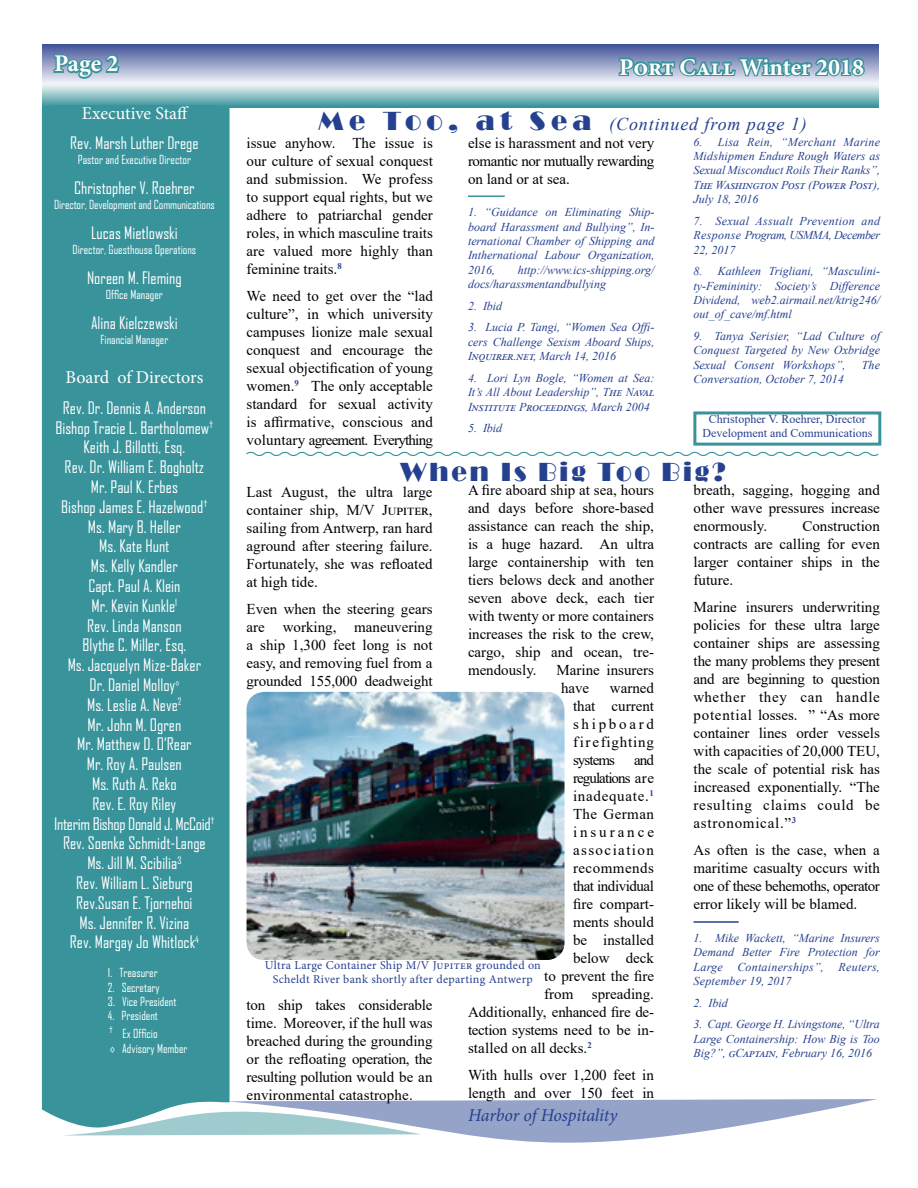
<style>
.page{position:relative;width:918px;height:1188px;background:#fff}
.page>*{position:absolute;margin:0;border:0;box-sizing:border-box;transform-origin:0 0}
.t1{font:27px "Broadway";letter-spacing:.1em;color:#25408f;scale:.96 1}
.t2{font:700 24px "Minion Pro";color:#fff}
.t3{font:italic 18px "Times New Roman";letter-spacing:.05em;color:#25408f}
.t4{font:18px "Minion Pro";letter-spacing:-.005em;color:#fff}
.t5{font:italic 18px "Minion Pro";letter-spacing:-.01em;color:#25408f}
.t6{font:16.5px/19.8px "Agency FB";color:#fff;text-align:center}
.t7{font:15px/18px "Times New Roman";color:#000;text-align:justify}
.t8{font:15px "Times New Roman";letter-spacing:-.02em;color:#000}
.t9{font:15px "Times New Roman";letter-spacing:.03em;color:#000}
.t10{font:15px "Times New Roman";letter-spacing:-.06em;color:#000}
.t11{font:15px "Times New Roman";letter-spacing:-.03em;color:#000}
.t12{font:15px "Times New Roman";letter-spacing:.05em;color:#000}
.t13{font:15px "Times New Roman";letter-spacing:.095em;color:#000}
.t14{font:15px "Times New Roman";letter-spacing:.195em;color:#000}
.t15{font:italic 12px/14.4px "Times New Roman";color:#25408f;text-align:justify}
.t16{font:12px/18px "Agency FB";color:#fff}
.t17{font:12px/14.4px "Minion Pro";letter-spacing:.025em;color:#25408f;text-align:center}
.t18{font:12px/14.4px "Times New Roman";color:#25408f;text-align:center}
.s1{font-family:"Broadway";font-style:normal;font-size:27px}
</style>
<div class="page">
<svg style="left:42px;top:44px;width:836px;height:10px;background:#5262a2"></svg>
<svg style="left:42px;top:54px;width:837px;height:54px;background:#9dbdcc"></svg>
<div style="left:42px;top:108px;width:188px;height:1011px;background:#38939b"></div>
<svg style="left:61px;top:1099px;width:816px;height:44px"></svg>
<svg style="left:52px;top:52px;width:70px;height:28px;background:#73a0b6"></svg>
<svg style="left:617px;top:46px;width:249px;height:43px;background:#85a6bf"></svg>
<div style="left:54px;top:106px;width:161px;height:993px;background:#38939b"></div>
<img style="left:247px;top:692px;width:318px;height:268px">
<hr style="left:694px;top:921px;width:45px;height:2px;background:#25408f">
<hr style="left:468px;top:195px;width:37px;height:2px;background:#38939b">
<div style="left:693px;top:411px;width:188px;height:35px;border:3px solid #38939b"></div>
<svg style="left:246px;top:451px;width:633px;height:5px"></svg>
<h2 class="t2" style="left:54px;top:47px;width:66px">Page 2</h2>
<h2 class="t2" style="left:619px;top:50px;width:246px">Port Call Winter 2018</h2>
<p class="t4" style="left:82px;top:101px;width:109px">Executive Staff</p>
<p class="t6" style="left:70px;top:133px;width:130px">Rev. Marsh Luther Drege</p>
<p class="t16" style="left:78px;top:150px;width:115px">Pastor and Executive Director</p>
<p class="t6" style="left:74px;top:178px;width:122px">Christopher V. Roehrer</p>
<p class="t16" style="left:54px;top:195px;width:162px">Director, Development and Communications</p>
<p class="t6" style="left:91px;top:223px;width:88px">Lucas Mietlowski</p>
<p class="t16" style="left:73px;top:240px;width:125px">Director, Guesthouse Operations</p>
<p class="t6" style="left:87px;top:268px;width:96px">Noreen M. Fleming</p>
<p class="t16" style="left:106px;top:285px;width:59px">Office Manager</p>
<p class="t6" style="left:91px;top:313px;width:88px">Alina Kielczewski</p>
<p class="t16" style="left:100px;top:330px;width:69px">Financial Manager</p>
<p class="t4" style="left:65px;top:365px;width:139px">Board of Directors</p>
<p class="t6" style="left:54px;top:398px;width:162px">Rev. Dr. Dennis A. Anderson<br>Bishop Tracie L. Bartholomew<sup>†<br></sup>Keith J. Billotti, Esq.<br>Rev. Dr. William E. Bogholtz<br>Mr. Paul K. Erbes<br>Bishop James E. Hazelwood<sup>†<br></sup>Ms. Mary B. Heller<br>Ms. Kate Hunt<br>Ms. Kelly Kandler<br>Capt. Paul A. Klein<br>Mr. Kevin Kunkle<sup>1<br></sup>Rev. Linda Manson<br>Blythe C. Miller, Esq.<br>Ms. Jacquelyn Mize-Baker<br>Dr. Daniel Molloy<sup>◊<br></sup>Ms. Leslie A. Neve<sup>2<br></sup>Mr. John M. Ogren<br>Mr. Matthew D. O’Rear<br>Mr. Roy A. Paulsen<br>Ms. Ruth A. Reko<br>Rev. E. Roy Riley<br>Interim Bishop Donald J. McCoid<sup>†<br></sup>Rev. Soenke Schmidt-Lange<br>Ms. Jill M. Scibilia<sup>3<br></sup>Rev. William L. Sieburg<br>Rev.Susan E. Tjornehoi<br>Ms. Jennifer R. Vizina<br>Rev. Margay Jo Whitlock<sup>4</sup></p>
<p class="t16" style="left:108px;top:964px;width:51px">1. Treasurer</p>
<p class="t16" style="left:108px;top:978px;width:53px">2. Secretary</p>
<p class="t16" style="left:108px;top:992px;width:70px">3. Vice President</p>
<p class="t16" style="left:108px;top:1007px;width:52px">4. President <sup>†</sup> Ex Officio</p>
<p class="t16" style="left:110px;top:1039px;width:79px">◊ Advisory Member</p>
<p class="t3" style="left:318px;top:111px;width:490px"><span class="s1">Me Too, at Sea</span> (Continued from page 1)</p>
<p class="t7" style="left:247px;top:133px;width:188px">issue anyhow. The issue is our culture of sexual conquest and submission. We profess to support equal rights, but we adhere to patriarchal gender roles, in which masculine traits are valued more highly than feminine traits.<sup>8</sup></p>
<p class="t7" style="left:247px;top:286px;width:188px">We need to get over the “lad culture”, in which university campuses lionize male sexual conquest and encourage the sexual objectification of young women.<sup>9</sup> The only acceptable standard for sexual activity is affirmative, conscious and voluntary agreement. Everything</p>
<p class="t7" style="left:468px;top:133px;width:188px">else is harassment and not very romantic nor mutually rewarding on land or at sea.</p>
<p class="t15" style="left:468px;top:205px;width:188px">1. “Guidance on Eliminating Ship&shy;board Harassment and Bullying”, In&shy;ternational Chamber of Shipping and Inthernational Labour Organization, 2016,</p>
<p class="t15" style="left:693px;top:134px;width:188px">6. Lisa Rein, “Merchant Marine Midshipmen Endure Rough Waters as Sexual Misconduct Roils Their Ranks”, The Washington Post (Power Post), July 18, 2016</p>
<p class="t15" style="left:693px;top:213px;width:188px">7. Sexual Assualt Prevention and Response Program, USMMA, December 22, 2017</p>
<p class="t15" style="left:693px;top:264px;width:188px">8. Kathleen Trigliani, “Masculini&shy;ty-Femininity: Society’s Difference Dividend, web2.airmail.net/ktrig246/ out_of_cave/mf.html</p>
<p class="t15" style="left:693px;top:329px;width:188px">9. Tanya Serisier, “Lad Culture of Conquest Targeted by New Oxbridge Sexual Consent Workshops”,</p>
<p class="t15" style="left:468px;top:262px;width:188px;text-indent:50px">http://www.ics-shipping.org/ docs/harassmentandbullying</p>
<p class="t15" style="left:468px;top:298px;width:36px">2. Ibid</p>
<p class="t15" style="left:468px;top:320px;width:188px">3. Lucia P. Tangi, “Women Sea Offi&shy;cers Challenge Sexism Aboard Ships, Inquirer.net, March 14, 2016</p>
<p class="t15" style="left:468px;top:370px;width:188px;text-align:left">4. Lori Lyn Bogle, “Women at Sea:<br>It’s All About Leadership”, The Naval<br>Institute Proceedings, March 2004</p>
<p class="t15" style="left:468px;top:421px;width:36px">5. Ibid</p>
<p class="t15" style="left:862px;top:357px;width:20px">The</p>
<p class="t15" style="left:693px;top:372px;width:152px">Conversation, October 7, 2014</p>
<p class="t18" style="left:702px;top:411px;width:171px">Christopher V. Roehrer, Director<br>Development and Communications</p>
<h1 class="t1" style="left:400px;top:457px;width:341px">When Is Big Too Big?</h1>
<p class="t7" style="left:468px;top:481px;width:188px">A fire aboard ship at sea, hours and days before shore-based assistance can reach the ship, is a huge hazard. An ultra large containership with ten tiers belows deck and another seven above deck, each tier with twenty or more containers increases the risk to the crew, cargo, ship and ocean, tre&shy;mendously.</p>
<p class="t7" style="left:694px;top:481px;width:188px">breath, sagging, hogging and other wave pressures increase enormously.</p>
<p class="t7" style="left:247px;top:482px;width:188px">Last August, the ultra large container ship, M/V Jupiter, sailing from Antwerp, ran hard aground after steering failure.<br>Fortunately, she was refloated at high tide.</p>
<p class="t7" style="left:247px;top:599px;width:188px">Even when the steering gears are working, maneuvering a ship 1,300 feet long is not easy, and removing fuel from a grounded 155,000 deadweight</p>
<p class="t7" style="left:694px;top:517px;width:188px;text-indent:109px">Construction contracts are calling for even larger container ships in the future.</p>
<p class="t7" style="left:694px;top:598px;width:188px">Marine insurers underwriting policies for these ultra large container ships are assessing the many problems they present and are beginning to question whether they can handle potential losses. ” “As more container lines order vessels with capacities of 20,000 TEU, the scale of potential risk has increased exponentially. “The resulting claims could be astronomical.”<sup>3</sup></p>
<p class="t7" style="left:694px;top:841px;width:188px">As often is the case, when a maritime casualty occurs with one of these behemoths, operator error likely will be blamed.</p>
<p class="t15" style="left:694px;top:930px;width:188px">1. Mike Wackett, “Marine Insurers Demand Better Fire Protection for Large Containerships”, Reuters, September 19, 2017</p>
<p class="t15" style="left:694px;top:995px;width:36px">2. Ibid</p>
<p class="t15" style="left:694px;top:1017px;width:188px">3. Capt. George H. Livingstone, “Ultra Large Containership: How Big is Too Big?”, gCaptain, February 16, 2016</p>
<p class="t7" style="left:557px;top:661px;width:99px">Marine insurers have</p>
<p class="t7" style="left:573px;top:679px;width:83px;text-indent:37px">warned that current shipboard firefighting systems</p>
<p class="t7" style="left:634px;top:751px;width:21px">and</p>
<p class="t10" style="left:573px;top:768px;width:83px">regulations are</p>
<p class="t12" style="left:573px;top:786px;width:82px">inadequate.<sup>1</sup></p>
<p class="t9" style="left:573px;top:804px;width:83px">The German</p>
<p class="t14" style="left:573px;top:822px;width:82px">insurance</p>
<p class="t13" style="left:573px;top:840px;width:83px">association</p>
<p class="t9" style="left:573px;top:858px;width:82px">recommends</p>
<p class="t11" style="left:573px;top:876px;width:83px">that individual</p>
<p class="t7" style="left:573px;top:895px;width:82px">fire compart-</p>
<p class="t7" style="left:573px;top:913px;width:82px">ments should</p>
<p class="t7" style="left:573px;top:931px;width:83px">be installed</p>
<p class="t7" style="left:573px;top:949px;width:83px">below deck</p>
<p class="t7" style="left:544px;top:967px;width:111px">to prevent the fire</p>
<p class="t7" style="left:544px;top:985px;width:111px">from spreading.</p>
<p class="t7" style="left:468px;top:1003px;width:188px">Additionally, enhanced fire de-</p>
<p class="t8" style="left:468px;top:1020px;width:187px">tection systems need to be in-</p>
<p class="t7" style="left:468px;top:1039px;width:125px">stalled on all decks.<sup>2</sup></p>
<p class="t7" style="left:468px;top:1066px;width:188px">With hulls over 1,200 feet in length and over 150 feet in</p>
<p class="t17" style="left:265px;top:958px;width:278px">Ultra Large Container Ship M/V Jupiter grounded on<br>Scheldt River bank shortly after departing Antwerp</p>
<p class="t7" style="left:247px;top:995px;width:188px">ton ship takes considerable time. Moreover, if the hull was breached during the grounding or the refloating operation, the resulting pollution would be an environmental catastrophe.</p>
<p class="t5" style="left:468px;top:1103px;width:151px">Harbor of Hospitality</p>
</div>
